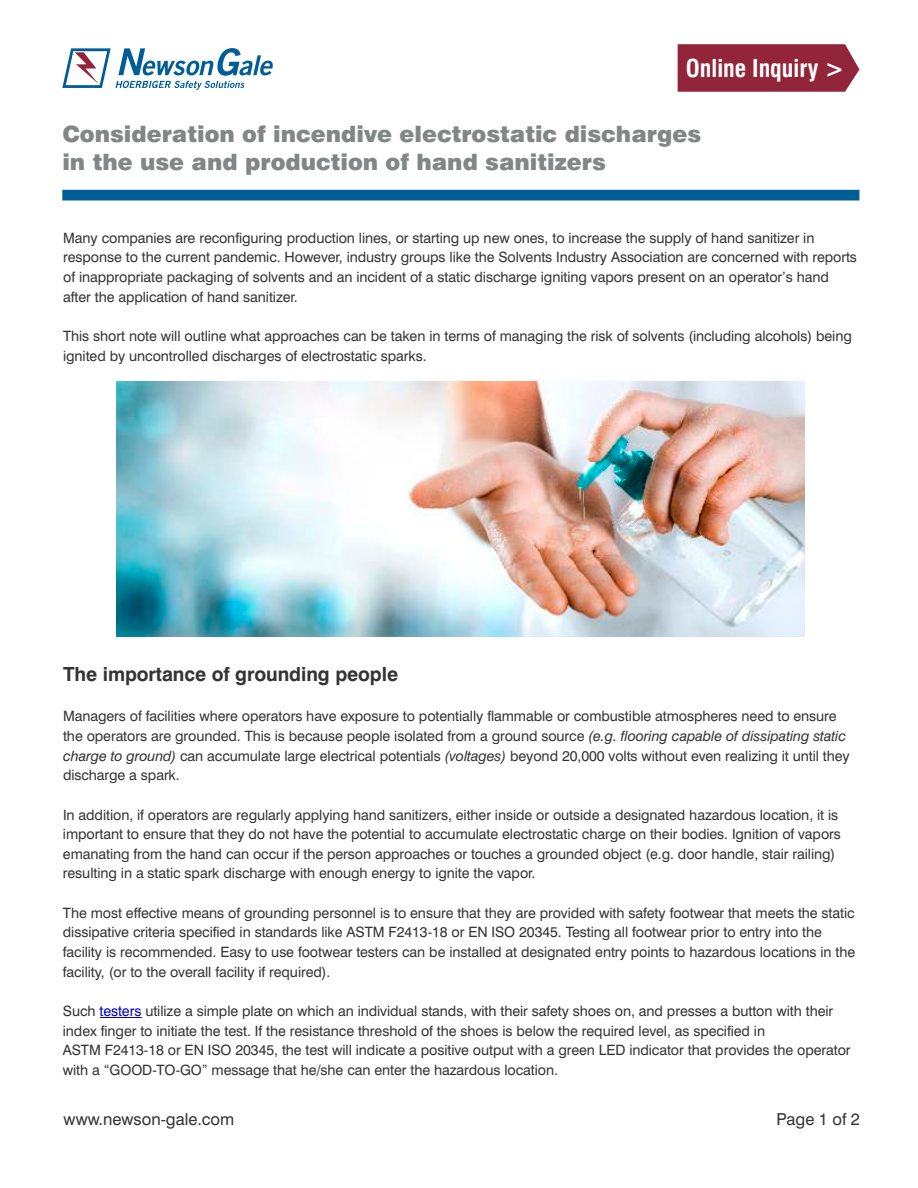
<style>
.page{position:relative;width:918px;height:1188px;background:#fff}
.page>*{position:absolute;margin:0;border:0;box-sizing:border-box;transform-origin:0 0}
.t1{font:700 condensed 24px "Swiss 721 BT";color:#fefefe}
.t2{font:900 22.5px/27.9px "Swiss 721 BT";color:#838687}
.t3{font:700 19.5px "Swiss 721 BT";letter-spacing:-.005em;color:#353434}
.t4{font:16.5px "Swiss 721 BT";color:#353434}
.t5{font:14.25px/19.6px "Swiss 721 BT";letter-spacing:-.005em;color:#353434}
.s1{font-style:italic}
.s2{color:#0000c8}
</style>
<div class="page">
<hr style="left:100px;top:1017px;width:42px;height:1px;background:#0000c8">
<svg style="left:62px;top:48px;width:211px;height:42px"></svg>
<div style="left:62px;top:190px;width:797px;height:11px;background:#005d98"></div>
<img style="left:117px;top:381px;width:687px;height:256px">
<svg style="left:678px;top:44px;width:181px;height:48px;background:#972f42"></svg>
<h1 class="t1" style="left:686px;top:59px;width:160px">Online Inquiry &gt;</h1>
<h2 class="t2" style="left:62px;top:122px;width:640px">Consideration of incendive electrostatic discharges in the use and production of hand sanitizers</h2>
<p class="t5" style="left:63px;top:229px;width:795px">Many companies are reconfiguring production lines, or starting up new ones, to increase the supply of hand sanitizer in response to the current pandemic. However, industry groups like the Solvents Industry Association are concerned with reports of inappropriate packaging of solvents and an incident of a static discharge igniting vapors present on an operator’s hand after the application of hand sanitizer.</p>
<p class="t5" style="left:63px;top:327px;width:790px">This short note will outline what approaches can be taken in terms of managing the risk of solvents (including alcohols) being ignited by uncontrolled discharges of electrostatic sparks.</p>
<h3 class="t3" style="left:63px;top:666px;width:337px">The importance of grounding people</h3>
<p class="t5" style="left:63px;top:708px;width:788px">Managers of facilities where operators have exposure to potentially flammable or combustible atmospheres need to ensure the operators are grounded. This is because people isolated from a ground source <span class="s1">(e.g. flooring capable of dissipating static charge to ground)</span> can accumulate large electrical potentials <span class="s1">(voltages)</span> beyond 20,000 volts without even realizing it until they discharge a spark.</p>
<p class="t5" style="left:63px;top:806px;width:779px">In addition, if operators are regularly applying hand sanitizers, either inside or outside a designated hazardous location, it is important to ensure that they do not have the potential to accumulate electrostatic charge on their bodies. Ignition of vapors emanating from the hand can occur if the person approaches or touches a grounded object (e.g. door handle, stair railing) resulting in a static spark discharge with enough energy to ignite the vapor.</p>
<p class="t5" style="left:63px;top:904px;width:794px">The most effective means of grounding personnel is to ensure that they are provided with safety footwear that meets the static dissipative criteria specified in standards like ASTM F2413-18 or EN ISO 20345. Testing all footwear prior to entry into the facility is recommended. Easy to use footwear testers can be installed at designated entry points to hazardous locations in the facility, (or to the overall facility if required).</p>
<p class="t5" style="left:63px;top:1002px;width:789px">Such <span class="s2">testers</span> utilize a simple plate on which an individual stands, with their safety shoes on, and presses a button with their index finger to initiate the test. If the resistance threshold of the shoes is below the required level, as specified in<br>ASTM F2413-18 or EN ISO 20345, the test will indicate a positive output with a green LED indicator that provides the operator with a “GOOD-TO-GO” message that he/she can enter the hazardous location.</p>
<p class="t4" style="left:64px;top:1112px;width:172px">www.newson-gale.com</p>
<p class="t4" style="left:777px;top:1112px;width:85px">Page 1 of 2</p>
</div>
